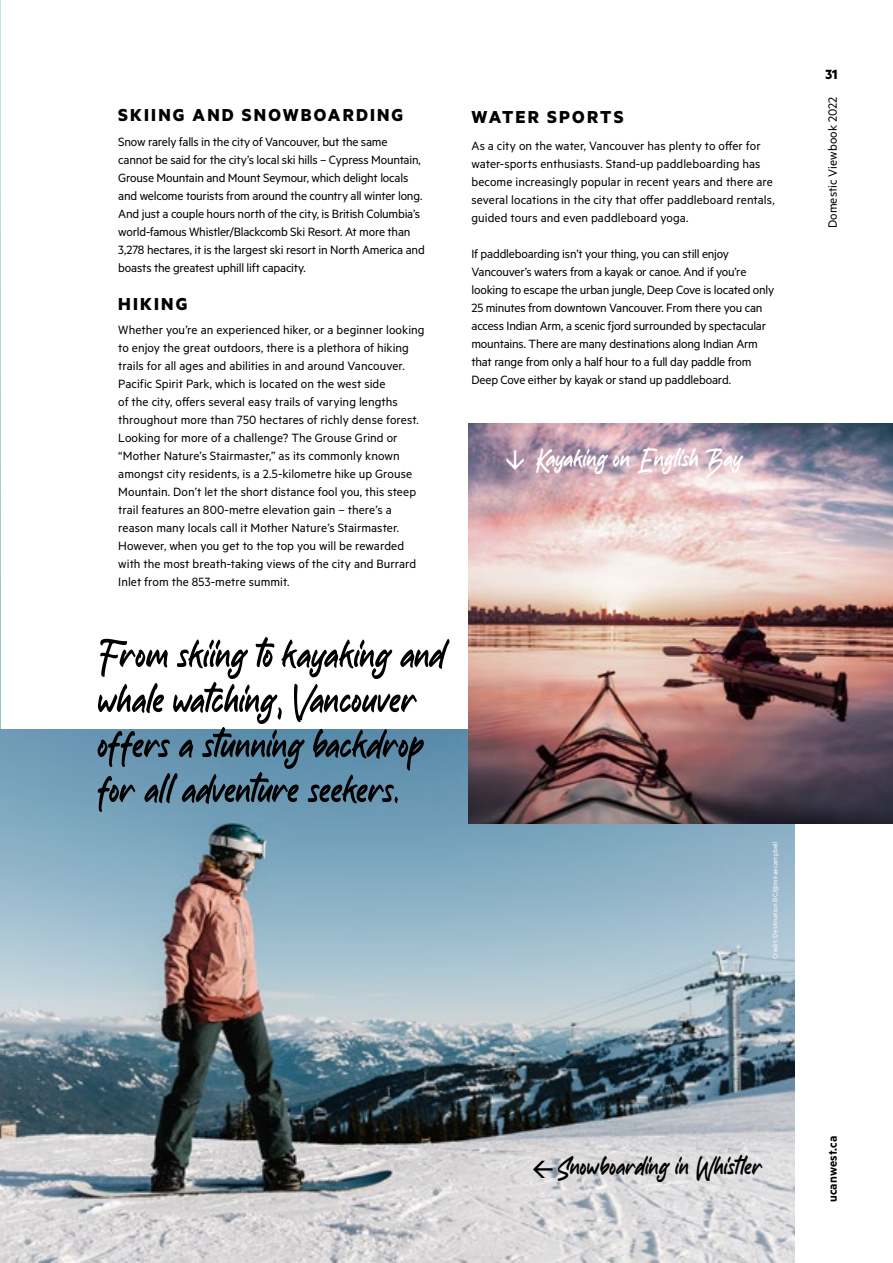
<style>
.page{position:relative;width:893px;height:1263px;background:#fff}
.page>*{position:absolute;margin:0;border:0;box-sizing:border-box;transform-origin:0 0}
.t1{font:60px/45px "Backdown";letter-spacing:-.02em;color:#000}
.t2{font:39px "Backdown";letter-spacing:-.015em;color:#000}
.t3{font:39px "Backdown";letter-spacing:-.025em;color:#fff}
.t4{font:700 19.5px "Metric";letter-spacing:.11em;color:#000}
.t5{font:700 15px "Metric";color:#000}
.t6{font:13.5px/18px "Metric";color:#000}
.t7{font:600 13.5px "Metric";letter-spacing:.01em;color:#000}
.t8{font:7.5px "Metric";letter-spacing:.015em;color:#fff}
</style>
<div class="page">
<svg style="left:0;top:0;width:1px;height:729px"></svg>
<img style="left:0;top:729px;width:795px;height:534px">
<img style="left:468px;top:423px;width:425px;height:401px">
<svg style="left:506px;top:451px;width:18px;height:19px"></svg>
<svg style="left:533px;top:1160px;width:20px;height:18px"></svg>
<h3 class="t4" style="left:118px;top:103px;width:286px">SKIING AND SNOWBOARDING</h3>
<p class="t6" style="left:118px;top:132px;width:308px">Snow rarely falls in the city of Vancouver, but the same cannot be said for the city’s local ski hills – Cypress Mountain, Grouse Mountain and Mount Seymour, which delight locals and welcome tourists from around the country all winter long.<br>And just a couple hours north of the city, is British Columbia’s world-famous Whistler/Blackcomb Ski Resort. At more than 3,278 hectares, it is the largest ski resort in North America and boasts the greatest uphill lift capacity.</p>
<h3 class="t4" style="left:118px;top:292px;width:71px">HIKING</h3>
<p class="t6" style="left:118px;top:321px;width:308px">Whether you’re an experienced hiker, or a beginner looking to enjoy the great outdoors, there is a plethora of hiking trails for all ages and abilities in and around Vancouver.<br>Pacific Spirit Park, which is located on the west side<br>of the city, offers several easy trails of varying lengths throughout more than 750 hectares of richly dense forest.<br>Looking for more of a challenge? The Grouse Grind or “Mother Nature’s Stairmaster,” as its commonly known amongst city residents, is a 2.5-kilometre hike up Grouse Mountain. Don’t let the short distance fool you, this steep trail features an 800-metre elevation gain – there’s a reason many locals call it Mother Nature’s Stairmaster.<br>However, when you get to the top you will be rewarded with the most breath-taking views of the city and Burrard Inlet from the 853-metre summit.</p>
<h1 class="t1" style="left:97px;top:638px;width:350px">From skiing to kayaking and whale watching, Vancouver offers a stunning backdrop for all adventure seekers.</h1>
<h3 class="t4" style="left:471px;top:105px;width:154px">WATER SPORTS</h3>
<p class="t6" style="left:471px;top:136px;width:305px">As a city on the water, Vancouver has plenty to offer for water-sports enthusiasts. Stand-up paddleboarding has become increasingly popular in recent years and there are several locations in the city that offer paddleboard rentals, guided tours and even paddleboard yoga.</p>
<p class="t6" style="left:471px;top:244px;width:304px">If paddleboarding isn’t your thing, you can still enjoy Vancouver’s waters from a kayak or canoe. And if you’re looking to escape the urban jungle, Deep Cove is located only 25 minutes from downtown Vancouver. From there you can access Indian Arm, a scenic fjord surrounded by spectacular mountains. There are many destinations along Indian Arm that range from only a half hour to a full day paddle from Deep Cove either by kayak or stand up paddleboard.</p>
<h2 class="t3" style="left:536px;top:440px;width:209px">Kayaking on English Bay</h2>
<p class="t8" style="left:771px;top:959px;width:119px;rotate:-90deg">Credit: Destination BC/@miraecampbell</p>
<p class="t5" style="left:825px;top:65px;width:14px">31</p>
<p class="t6" style="left:823px;top:228px;width:132px;rotate:-90deg">Domestic Viewbook 2022</p>
<h2 class="t2" style="left:557px;top:1147px;width:207px">Snowboarding in Whistler</h2>
<p class="t7" style="left:825px;top:1202px;width:68px;rotate:-90deg">ucanwest.ca</p>
</div>
